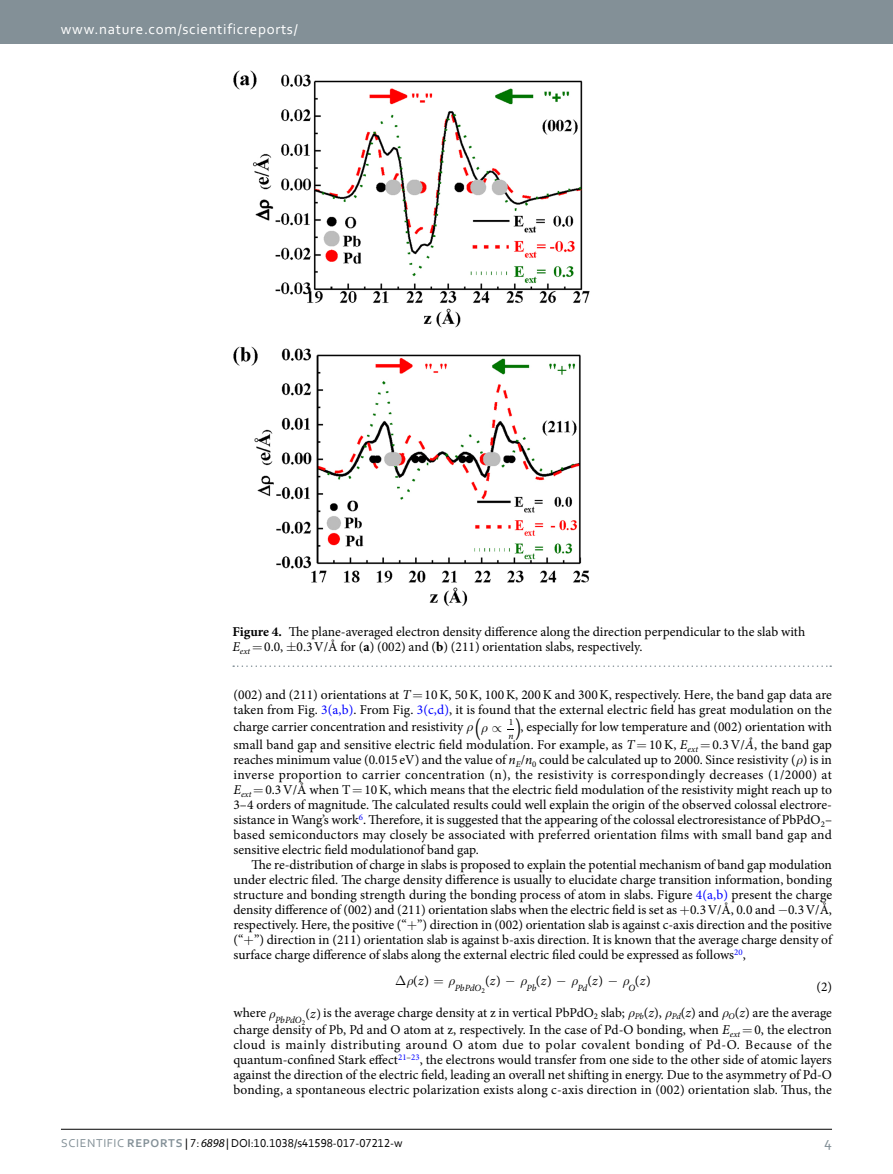
<style>
.page{position:relative;width:893px;height:1174px;background:#fff}
.page>*{position:absolute;margin:0;border:0;box-sizing:border-box;transform-origin:0 0}
.t1{font:25.5px "Minion Pro Regular 5";color:#000;scale:.7 1}
.t2{font:15px "Corbel 2";letter-spacing:.045em;color:#fff}
.t3{font:15px "Corbel 2";color:#839097}
.t4{font:13.5px/15px "Minion Pro";color:#000;text-align:justify}
.t5{font:13.35px "Minion Pro Regular 3";color:#000}
.t6{font:12px "Corbel";color:#000}
.t7{font:9.45px "Minion Pro It 3";letter-spacing:-.01em;color:#000}
.t8{font:9.45px "Minion Pro It 4";letter-spacing:-.01em;color:#000}
.t9{font:9.45px "Minion Pro It 5";color:#000}
.t10{font:7.35px "Minion Pro Regular 3";color:#000}
.s1{font-weight:700}
.s2{font-style:italic}
.s3{color:#00f}
.s4{font-family:"Minion Pro Regular 5";font-size:25.5px}
.s5{font-family:"Minion Pro It 3"}
.s6{font-family:"Minion Pro Regular 4";font-size:13.35px}
.s7{font-family:"Minion Pro It 4";font-size:13.35px}
.s8{font-family:"Corbel 2";color:#839097}
.s9{font-family:"Corbel Bold 2";color:#839097}
.s10{font-family:"Myriad Pro";font-style:italic}
</style>
<div class="page">
<div style="left:0;top:0;width:893px;height:43px;background:#839097"></div>
<hr style="left:61px;top:1129px;width:771px;height:1px;background:#000">
<img style="left:233px;top:70px;width:357px;height:537px">
<svg style="left:233px;top:665px;width:598px;height:2px"></svg>
<p class="t2" style="left:61px;top:19px;width:238px">www.nature.com/scientificreports/</p>
<p class="t4" style="left:232px;top:624px;width:574px"><span class="s1">Figure 4.</span> The plane-averaged electron density difference along the direction perpendicular to the slab with<br><span class="s2">E</span><sub>ext</sub> 0.0, 0.3V/Å for (<span class="s1">a</span>) (002) and (<span class="s1">b</span>) (211) orientation slabs, respectively.</p>
<p class="t4" style="left:233px;top:687px;width:600px">(002) and (211) orientations at <span class="s2">T</span> 10K, 50K, 100K, 200K and 300K, respectively. Here, the band gap data are taken from Fig. <span class="s3">3(a,b)</span>. From Fig. <span class="s3">3(c,d)</span>, it is found that the external electric field has great modulation on the</p>
<p class="t4" style="left:233px;top:719px;width:270px">charge carrier concentration and resistivity <span class="s4">(</span> ∝</p>
<h1 class="t1" style="left:515px;top:711px;width:10px">)</h1>
<p class="t4" style="left:233px;top:718px;width:600px;line-height:18px;text-align:right"><sup>1</sup> , especially for low temperature and (002) orientation with<br>small band gap and sensitive electric field modulation. For example, as <span class="s2">T</span> 10K, <span class="s2">E</span><sub>ext</sub> 0.3 V/<span class="s2">Å</span>, the band gap</p>
<p class="t4" style="left:233px;top:752px;width:600px">reaches minimum value (0.015 eV) and the value of <span class="s2">n</span><sub>E</sub>/<span class="s2">n</span><sub>0</sub> could be calculated up to 2000. Since resistivity ( ) is in inverse proportion to carrier concentration (n), the resistivity is correspondingly decreases (1/2000) at <span class="s2">E</span><sub>ext</sub> 0.3V/Å when T 10K, which means that the electric field modulation of the resistivity might reach up to 3–4 orders of magnitude. The calculated results could well explain the origin of the observed colossal electrore&shy;sistance in Wang’s work<sup>6</sup>. Therefore, it is suggested that the appearing of the colossal electroresistance of PbPdO<sub>2</sub>– based semiconductors may closely be associated with preferred orientation films with small band gap and sensitive electric field modulationof band gap.</p>
<p class="t4" style="left:233px;top:857px;width:600px;text-indent:18px">The re-distribution of charge in slabs is proposed to explain the potential mechanism of band gap modulation under electric filed. The charge density difference is usually to elucidate charge transition information, bonding structure and bonding strength during the bonding process of atom in slabs. Figure <span class="s3">4(a,b)</span> present the charge density difference of (002) and (211) orientation slabs when the electric field is set as 0.3V/Å, 0.0 and −0.3V/Å, respectively. Here, the positive (“ ”) direction in (002) orientation slab is against c-axis direction and the positive (“ ”) direction in (211) orientation slab is against b-axis direction. It is known that the average charge density of surface charge difference of slabs along the external electric filed could be expressed as follows<sup>20</sup>,</p>
<p class="t5" style="left:395px;top:972px;width:36px">∆()<span class="s5">z</span></p>
<p class="t5" style="left:485px;top:972px;width:32px"><span class="s5">z</span>( )−</p>
<p class="t5" style="left:536px;top:972px;width:32px">( )<span class="s5">z</span> −</p>
<p class="t5" style="left:587px;top:972px;width:32px"><span class="s5">z</span>( )−</p>
<p class="t5" style="left:635px;top:972px;width:17px">( )<span class="s5">z</span></p>
<p class="t7" style="left:455px;top:981px;width:28px">PbPdO</p>
<p class="t7" style="left:526px;top:981px;width:11px">Pb</p>
<p class="t10" style="left:482px;top:986px;width:5px">2</p>
<p class="t9" style="left:508px;top:729px;width:7px">n</p>
<p class="t7" style="left:577px;top:981px;width:12px">Pd</p>
<p class="t7" style="left:628px;top:981px;width:8px">O</p>
<p class="t5" style="left:816px;top:977px;width:17px">(2)</p>
<p class="t4" style="left:233px;top:1005px;width:34px">where</p>
<p class="t4" style="left:305px;top:1005px;width:528px"><span class="s6">( )</span><span class="s7">z</span> is the average charge density at z in vertical PbPdO<sub>2</sub> slab; <sub>Pb</sub>(<span class="s2">z</span>), <sub>Pd</sub>(<span class="s2">z</span>) and <sub>O</sub>(<span class="s2">z</span>) are the average</p>
<p class="t8" style="left:275px;top:1013px;width:32px">PbPdO<sub>2</sub></p>
<p class="t4" style="left:233px;top:1022px;width:600px">charge density of Pb, Pd and O atom at z, respectively. In the case of Pd-O bonding, when <span class="s2">E</span><sub>ext</sub> 0, the electron cloud is mainly distributing around O atom due to polar covalent bonding of Pd-O. Because of the quantum-confined Stark effect<sup>21</sup><sup>–</sup><sup>23</sup>, the electrons would transfer from one side to the other side of atomic layers against the direction of the electric field, leading an overall net shifting in energy. Due to the asymmetry of Pd-O bonding, a spontaneous electric polarization exists along c-axis direction in (002) orientation slab. Thus, the</p>
<p class="t6" style="left:61px;top:1135px;width:343px"><span class="s8">SCIENtIFIC</span> <span class="s9">REPORTS</span> | 7: <span class="s10">6898</span> | DOI:10.1038/s41598-017-07212-w</p>
<p class="t3" style="left:824px;top:1132px;width:9px">4</p>
</div>
